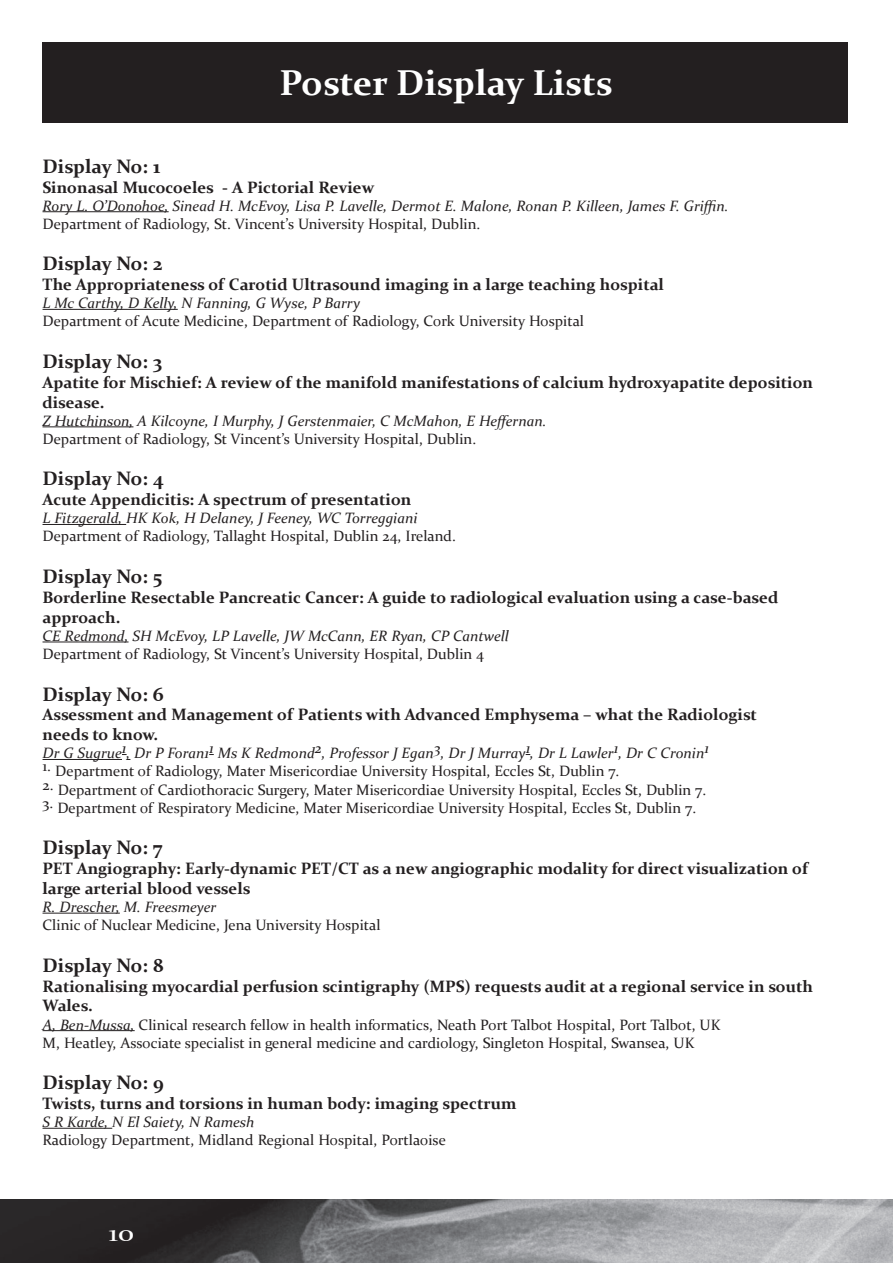
<style>
.page{position:relative;width:893px;height:1263px;background:#fff}
.page>*{position:absolute;margin:0;border:0;box-sizing:border-box;transform-origin:0 0}
.t1{font:700 36px "Constantia";color:#fff}
.t2{font:24px "Constantia";color:#fff;scale:1.25 1}
.t3{font:700 19.5px "Constantia";color:#231f20}
.t4{font:700 16.5px/20px "Constantia";color:#231f20}
.t5{font:15px/18.1px "Constantia";color:#231f20}
.t6{font:italic 15px "Constantia";color:#231f20}
.s1{font-style:italic}
</style>
<div class="page">
<div style="left:43px;top:43px;width:805px;height:80px;background:#231f20"></div>
<hr style="left:43px;top:211px;width:126px;height:1px;background:#231f20">
<hr style="left:43px;top:309px;width:135px;height:1px;background:#231f20">
<hr style="left:43px;top:426px;width:90px;height:1px;background:#231f20">
<hr style="left:43px;top:524px;width:83px;height:1px;background:#231f20">
<hr style="left:43px;top:642px;width:86px;height:1px;background:#231f20">
<hr style="left:43px;top:759px;width:79px;height:1px;background:#231f20">
<hr style="left:43px;top:913px;width:77px;height:1px;background:#231f20">
<hr style="left:43px;top:1030px;width:92px;height:1px;background:#231f20">
<hr style="left:43px;top:1128px;width:69px;height:1px;background:#231f20">
<img style="left:0;top:1199px;width:893px;height:64px">
<h1 class="t1" style="left:279px;top:58px;width:334px">Poster Display Lists</h1>
<h3 class="t3" style="left:43px;top:153px;width:119px">Display No: 1</h3>
<p class="t4" style="left:43px;top:176px;width:333px">Sinonasal Mucocoeles - A Pictorial Review</p>
<p class="t6" style="left:43px;top:195px;width:688px">Rory L. O’Donohoe, Sinead H. McEvoy, Lisa P. Lavelle, Dermot E. Malone, Ronan P. Killeen, James F. Griffin.</p>
<p class="t5" style="left:43px;top:214px;width:439px">Department of Radiology, St. Vincent’s University Hospital, Dublin.</p>
<h3 class="t3" style="left:43px;top:250px;width:122px">Display No: 2</h3>
<p class="t4" style="left:43px;top:274px;width:623px">The Appropriateness of Carotid Ultrasound imaging in a large teaching hospital</p>
<p class="t6" style="left:43px;top:293px;width:319px">L Mc Carthy, D Kelly, N Fanning, G Wyse, P Barry</p>
<p class="t5" style="left:43px;top:311px;width:543px">Department of Acute Medicine, Department of Radiology, Cork University Hospital</p>
<h3 class="t3" style="left:43px;top:348px;width:121px">Display No: 3</h3>
<p class="t4" style="left:43px;top:371px;width:772px">Apatite for Mischief: A review of the manifold manifestations of calcium hydroxyapatite deposition disease.</p>
<p class="t6" style="left:43px;top:410px;width:506px">Z Hutchinson, A Kilcoyne, I Murphy, J Gerstenmaier, C McMahon, E Heffernan.</p>
<p class="t5" style="left:43px;top:429px;width:435px">Department of Radiology, St Vincent’s University Hospital, Dublin.</p>
<h3 class="t3" style="left:43px;top:465px;width:122px">Display No: 4</h3>
<p class="t4" style="left:43px;top:489px;width:370px">Acute Appendicitis: A spectrum of presentation</p>
<p class="t6" style="left:43px;top:508px;width:376px">L Fitzgerald, HK Kok, H Delaney, J Feeney, WC Torreggiani</p>
<p class="t5" style="left:43px;top:527px;width:415px">Department of Radiology, Tallaght Hospital, Dublin 24, Ireland.</p>
<h3 class="t3" style="left:43px;top:563px;width:121px">Display No: 5</h3>
<p class="t4" style="left:43px;top:586px;width:737px">Borderline Resectable Pancreatic Cancer: A guide to radiological evaluation using a case-based approach.</p>
<p class="t6" style="left:43px;top:625px;width:468px">CE Redmond, SH McEvoy, LP Lavelle, JW McCann, ER Ryan, CP Cantwell</p>
<p class="t5" style="left:43px;top:644px;width:443px">Department of Radiology, St Vincent’s University Hospital, Dublin 4</p>
<h3 class="t3" style="left:43px;top:680px;width:123px">Display No: 6</h3>
<p class="t4" style="left:43px;top:704px;width:716px">Assessment and Management of Patients with Advanced Emphysema – what the Radiologist needs to know.</p>
<p class="t6" style="left:43px;top:743px;width:668px">Dr G Sugrue1, Dr P Foran11 Ms K Redmond2, Professor J Egan3, Dr J Murray1, Dr L Lawler1, Dr C Cronin1</p>
<p class="t5" style="left:43px;top:761px;width:578px">1. Department of Radiology, Mater Misericordiae University Hospital, Eccles St, Dublin 7.</p>
<p class="t5" style="left:43px;top:780px;width:665px">2. Department of Cardiothoracic Surgery, Mater Misericordiae University Hospital, Eccles St, Dublin 7.</p>
<p class="t5" style="left:43px;top:798px;width:655px">3. Department of Respiratory Medicine, Mater Misericordiae University Hospital, Eccles St, Dublin 7.</p>
<h3 class="t3" style="left:43px;top:834px;width:121px">Display No: 7</h3>
<p class="t4" style="left:43px;top:858px;width:767px">PET Angiography: Early-dynamic PET/CT as a new angiographic modality for direct visualization of large arterial blood vessels</p>
<p class="t6" style="left:43px;top:897px;width:175px">R. Drescher, M. Freesmeyer</p>
<p class="t5" style="left:43px;top:915px;width:340px">Clinic of Nuclear Medicine, Jena University Hospital</p>
<h3 class="t3" style="left:43px;top:951px;width:123px">Display No: 8</h3>
<p class="t4" style="left:43px;top:975px;width:772px">Rationalising myocardial perfusion scintigraphy (MPS) requests audit at a regional service in south<br>Wales.</p>
<p class="t5" style="left:43px;top:1015px;width:680px"><span class="s1">A, Ben-Mussa,</span> Clinical research fellow in health informatics, Neath Port Talbot Hospital, Port Talbot, UK<br>M, Heatley, Associate specialist in general medicine and cardiology, Singleton Hospital, Swansea, UK</p>
<h3 class="t3" style="left:43px;top:1069px;width:123px">Display No: 9</h3>
<p class="t4" style="left:43px;top:1093px;width:475px">Twists, turns and torsions in human body: imaging spectrum</p>
<p class="t6" style="left:43px;top:1112px;width:213px">S R Karde, N El Saiety, N Ramesh</p>
<p class="t5" style="left:43px;top:1130px;width:405px">Radiology Department, Midland Regional Hospital, Portlaoise</p>
<h2 class="t2" style="left:108px;top:1217px;width:22px">10</h2>
</div>
